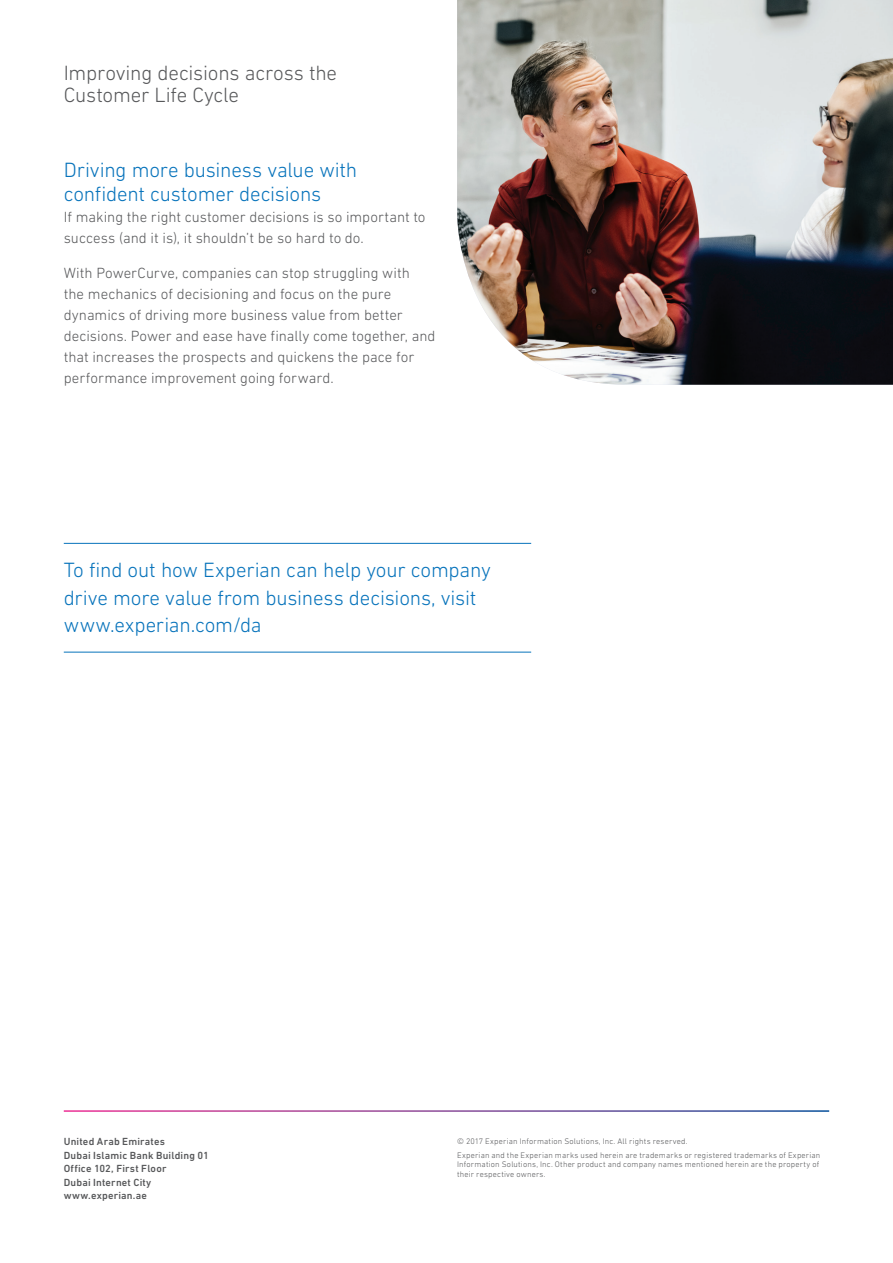
<style>
.page{position:relative;width:893px;height:1263px;background:#fff}
.page>*{position:absolute;margin:0;border:0;box-sizing:border-box;transform-origin:0 0}
.t1{font:300 21px/27px "DIN Next W1 G";letter-spacing:-.01em;color:#0773bb}
.t2{font:300 21px/22.5px "DIN Next W1 G";letter-spacing:-.01em;color:#57585a}
.t3{font:300 15px/21px "DIN Next W1 G";color:#57585a}
.t4{font:500 10.5px/13.5px "DIN Next W1 G";letter-spacing:.015em;color:#57585a}
.t5{font:300 8.25px/14px "DIN Next W1 G";letter-spacing:.02em;color:#57585a}
</style>
<div class="page">
<hr style="left:64px;top:543px;width:467px;height:1px;background:#0773bb">
<hr style="left:64px;top:652px;width:467px;height:1px;background:#0773bb">
<img style="left:457px;top:0;width:436px;height:385px">
<h1 class="t2" style="left:64px;top:61px;width:275px">Improving decisions across the<br>Customer Life Cycle</h1>
<h1 class="t1" style="left:64px;top:158px;width:295px;line-height:24px">Driving more business value with confident customer decisions</h1>
<p class="t3" style="left:64px;top:207px;width:363px">If making the right customer decisions is so important to success (and it is), it shouldn’t be so hard to do.</p>
<p class="t3" style="left:64px;top:262px;width:373px">With PowerCurve, companies can stop struggling with<br>the mechanics of decisioning and focus on the pure dynamics of driving more business value from better decisions. Power and ease have finally come together, and that increases the prospects and quickens the pace for performance improvement going forward.</p>
<h1 class="t1" style="left:64px;top:557px;width:429px">To find out how Experian can help your company drive more value from business decisions, visit www.experian.com/da</h1>
<p class="t4" style="left:64px;top:1135px;width:147px">United Arab Emirates<br>Dubai Islamic Bank Building 01<br>Office 102, First Floor<br>Dubai Internet City www.experian.ae</p>
<p class="t5" style="left:457px;top:1134px;width:365px">© 2017 Experian Information Solutions, Inc. All rights reserved.<br>Experian and the Experian marks used herein are trademarks or registered trademarks of Experian</p>
<p class="t5" style="left:457px;top:1159px;width:364px;line-height:9.8px">Information Solutions, Inc. Other product and company names mentioned herein are the property of their respective owners.</p>
</div>
